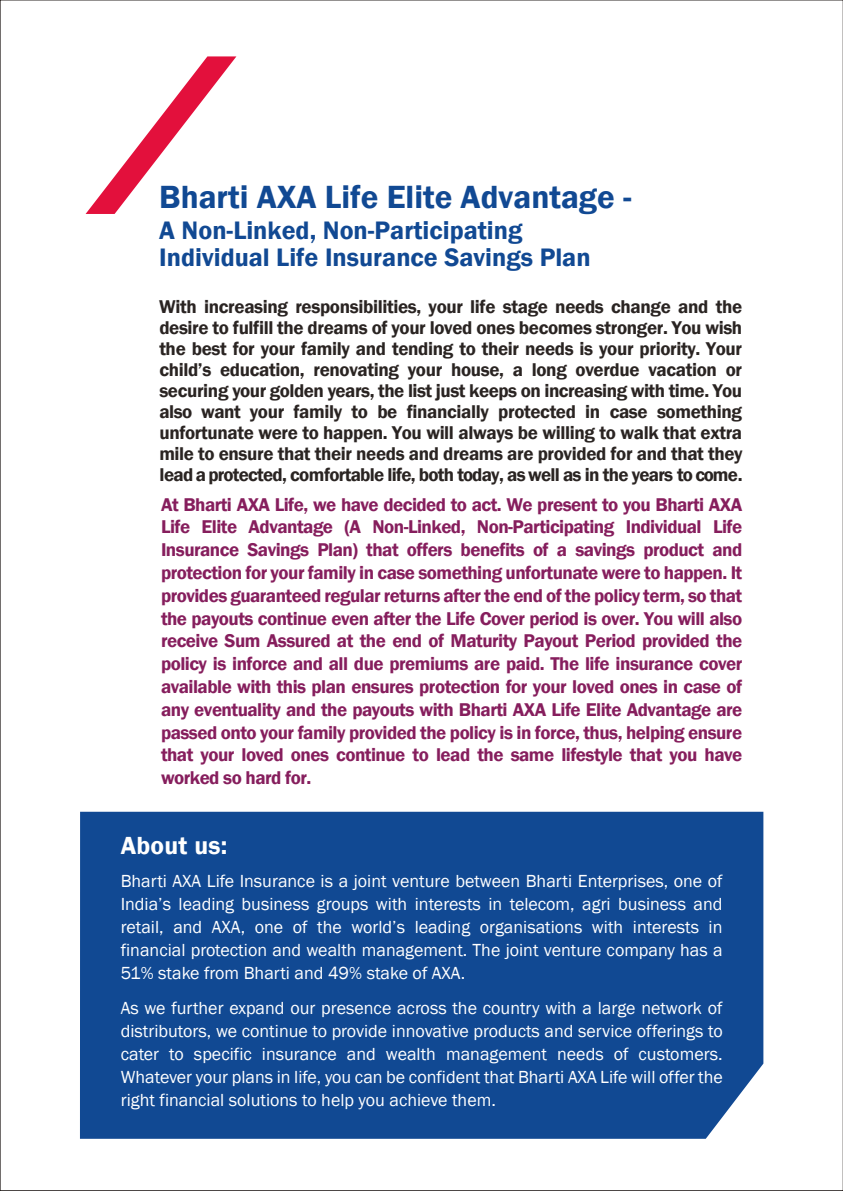
<style>
.page{position:relative;width:843px;height:1191px;background:#fff}
.page>*{position:absolute;margin:0;border:0;box-sizing:border-box;transform-origin:0 0}
.t1{font:600 33px "Franklin Gothic";color:#114993}
.t2{font:600 26px/27.2px "Franklin Gothic";color:#114993}
.t3{font:600 25.4px "Franklin Gothic";letter-spacing:.01em;color:#fff}
.t4{font:600 19px/22.8px "Franklin Gothic";letter-spacing:-.03em;color:#861e5d;text-align:justify}
.t5{font:600 19px/21px "Franklin Gothic";letter-spacing:-.04em;color:#2a2422;text-align:justify}
.t6{font:18px/23px "Franklin Gothic";color:#fff;text-align:justify}
</style>
<div class="page">
<div style="left:80px;top:812px;width:683px;height:327px;background:#114993"></div>
<svg style="left:86px;top:56px;width:150px;height:158px"></svg>
<h1 class="t1" style="left:159px;top:176px;width:474px">Bharti AXA Life Elite Advantage -</h1>
<h2 class="t2" style="left:159px;top:217px;width:433px">A Non-Linked, Non-Participating<br>Individual Life Insurance Savings Plan</h2>
<p class="t5" style="left:159px;top:297px;width:584px">With increasing responsibilities, your life stage needs change and the desire to fulfill the dreams of your loved ones becomes stronger. You wish the best for your family and tending to their needs is your priority. Your child’s education, renovating your house, a long overdue vacation or securing your golden years, the list just keeps on increasing with time. You also want your family to be financially protected in case something unfortunate were to happen. You will always be willing to walk that extra mile to ensure that their needs and dreams are provided for and that they lead a protected, comfortable life, both today, as well as in the years to come.</p>
<p class="t4" style="left:161px;top:493px;width:583px">At Bharti AXA Life, we have decided to act. We present to you Bharti AXA Life Elite Advantage (A Non-Linked, Non-Participating Individual Life Insurance Savings Plan) that offers benefits of a savings product and protection for your family in case something unfortunate were to happen. It provides guaranteed regular returns after the end of the policy term, so that the payouts continue even after the Life Cover period is over. You will also receive Sum Assured at the end of Maturity Payout Period provided the policy is inforce and all due premiums are paid. The life insurance cover available with this plan ensures protection for your loved ones in case of any eventuality and the payouts with Bharti AXA Life Elite Advantage are passed onto your family provided the policy is in force, thus, helping ensure that your loved ones continue to lead the same lifestyle that you have worked so hard for.</p>
<h3 class="t3" style="left:121px;top:829px;width:108px">About us:</h3>
<p class="t6" style="left:121px;top:870px;width:603px">Bharti AXA Life Insurance is a joint venture between Bharti Enterprises, one of India’s leading business groups with interests in telecom, agri business and retail, and AXA, one of the world’s leading organisations with interests in financial protection and wealth management. The joint venture company has a 51% stake from Bharti and 49% stake of AXA.</p>
<p class="t6" style="left:121px;top:997px;width:603px">As we further expand our presence across the country with a large network of distributors, we continue to provide innovative products and service offerings to cater to specific insurance and wealth management needs of customers.<br>Whatever your plans in life, you can be confident that Bharti AXA Life will offer the right financial solutions to help you achieve them.</p>
</div>
